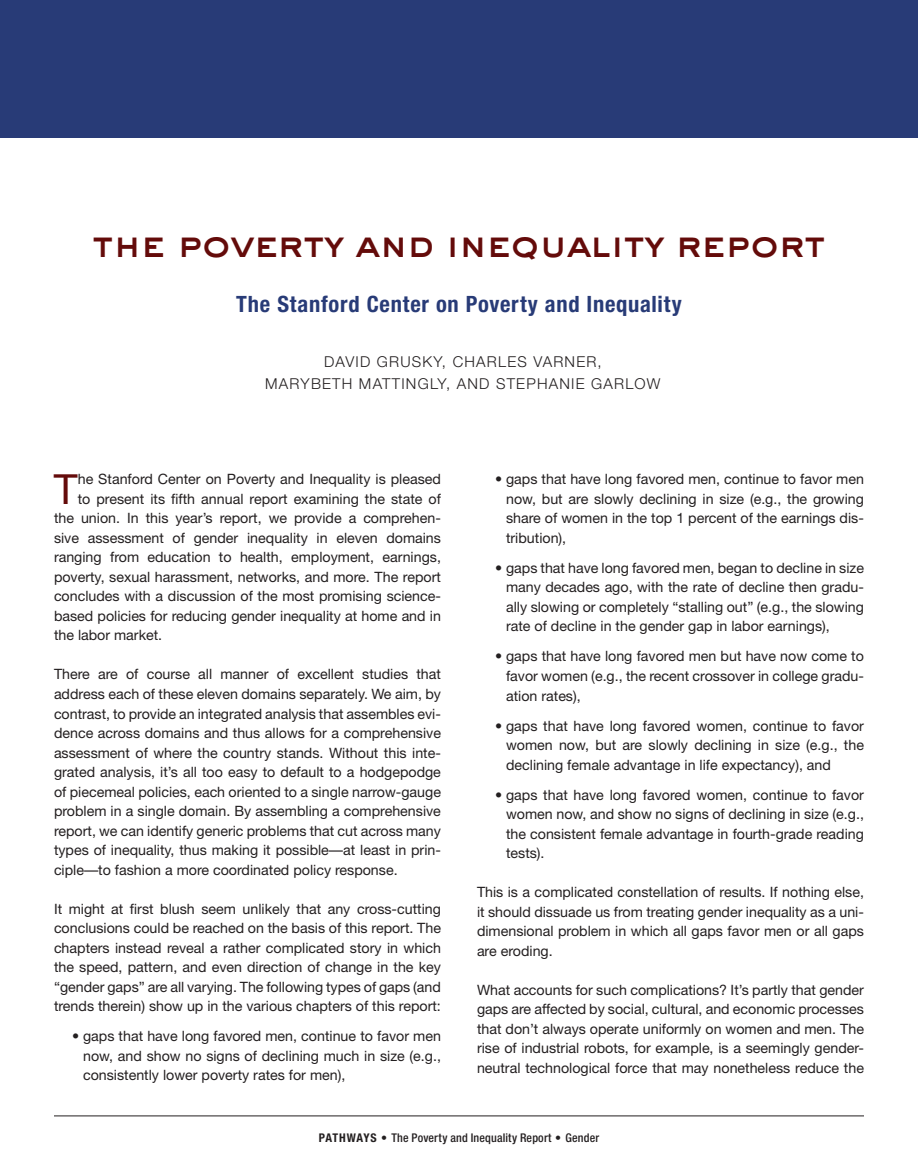
<style>
.page{position:relative;width:918px;height:1175px;background:#fff}
.page>*{position:absolute;margin:0;border:0;box-sizing:border-box;transform-origin:0 0}
.init_cap_para{font:41.55px "Helvetica Neue";color:#640b0a}
.main_title{font:37.5px "AT Sackers Heavy Gothic";letter-spacing:-.05em;color:#640b0a}
.resources{font:700 condensed 22.5px "Helvetica Neue";letter-spacing:.035em;color:#283b77}
.author{font:300 15px/22.5px "Helvetica Neue";letter-spacing:.08em;color:#231f20;text-align:center}
.Main_txt_space{font:14.25px/19.5px "Helvetica Neue";color:#231f20;text-align:justify}
.init_cap_para-2{font:14.25px "Helvetica Neue";color:#231f20}
.t1{font:500 condensed 12px "Helvetica Neue";letter-spacing:.015em;color:#231f20}
.s1{font-weight:700}
</style>
<div class="page">
<hr style="left:54px;top:1115px;width:810px;height:1px;background:#231f20">
<div style="left:0;top:0;width:918px;height:137px;background:#283b77"></div>
<p class="main_title" style="left:92px;top:218px;width:736px">the poverty and inequality report</p>
<p class="resources" style="left:236px;top:290px;width:447px">The Stanford Center on Poverty and Inequality</p>
<p class="author" style="left:265px;top:350px;width:397px">DAVID GRUSKY, CHARLES VARNER,<br>MARYBETH MATTINGLY, AND STEPHANIE GARLOW</p>
<p class="init_cap_para" style="left:54px;top:464px;width:25px">T</p>
<p class="init_cap_para-2" style="left:78px;top:471px;width:365px">he Stanford Center on Poverty and Inequality is pleased</p>
<p class="init_cap_para-2" style="left:78px;top:490px;width:365px">to present its fifth annual report examining the state of</p>
<p class="init_cap_para-2" style="left:54px;top:510px;width:389px">the union. In this year’s report, we provide a comprehen-</p>
<p class="init_cap_para-2" style="left:54px;top:529px;width:389px">sive assessment of gender inequality in eleven domains</p>
<p class="init_cap_para-2" style="left:54px;top:549px;width:389px">ranging from education to health, employment, earnings,</p>
<p class="init_cap_para-2" style="left:54px;top:568px;width:388px">poverty, sexual harassment, networks, and more. The report</p>
<p class="init_cap_para-2" style="left:54px;top:588px;width:389px">concludes with a discussion of the most promising science-</p>
<p class="init_cap_para-2" style="left:54px;top:607px;width:389px">based policies for reducing gender inequality at home and in</p>
<p class="init_cap_para-2" style="left:54px;top:627px;width:110px">the labor market.</p>
<p class="Main_txt_space" style="left:54px;top:664px;width:389px">There are of course all manner of excellent studies that address each of these eleven domains separately. We aim, by contrast, to provide an integrated analysis that assembles evi&shy;dence across domains and thus allows for a comprehensive assessment of where the country stands. Without this inte&shy;grated analysis, it’s all too easy to default to a hodgepodge of piecemeal policies, each oriented to a single narrow-gauge problem in a single domain. By assembling a comprehensive report, we can identify generic problems that cut across many types of inequality, thus making it possible—at least in prin&shy;ciple—to fashion a more coordinated policy response.</p>
<p class="Main_txt_space" style="left:54px;top:898px;width:389px">It might at first blush seem unlikely that any cross-cutting conclusions could be reached on the basis of this report. The chapters instead reveal a rather complicated story in which the speed, pattern, and even direction of change in the key “gender gaps” are all varying. The following types of gaps (and trends therein) show up in the various chapters of this report:</p>
<p class="Main_txt_space" style="left:83px;top:1026px;width:359px;text-indent:-11px">• gaps that have long favored men, continue to favor men now, and show no signs of declining much in size (e.g., consistently lower poverty rates for men),</p>
<p class="Main_txt_space" style="left:506px;top:469px;width:359px;text-indent:-11px">• gaps that have long favored men, continue to favor men now, but are slowly declining in size (e.g., the growing share of women in the top 1 percent of the earnings dis&shy;tribution),</p>
<p class="Main_txt_space" style="left:506px;top:558px;width:359px;text-indent:-11px">• gaps that have long favored men, began to decline in size many decades ago, with the rate of decline then gradu&shy;ally slowing or completely “stalling out” (e.g., the slowing rate of decline in the gender gap in labor earnings),</p>
<p class="Main_txt_space" style="left:506px;top:646px;width:359px;text-indent:-11px">• gaps that have long favored men but have now come to favor women (e.g., the recent crossover in college gradu&shy;ation rates),</p>
<p class="Main_txt_space" style="left:506px;top:715px;width:359px;text-indent:-11px">• gaps that have long favored women, continue to favor women now, but are slowly declining in size (e.g., the declining female advantage in life expectancy), and</p>
<p class="Main_txt_space" style="left:506px;top:784px;width:359px;text-indent:-11px">• gaps that have long favored women, continue to favor women now, and show no signs of declining in size (e.g., the consistent female advantage in fourth-grade reading tests).</p>
<p class="Main_txt_space" style="left:477px;top:882px;width:389px">This is a complicated constellation of results. If nothing else, it should dissuade us from treating gender inequality as a uni&shy;dimensional problem in which all gaps favor men or all gaps are eroding.</p>
<p class="Main_txt_space" style="left:477px;top:979px;width:389px">What accounts for such complications? It’s partly that gender gaps are affected by social, cultural, and economic processes that don’t always operate uniformly on women and men. The rise of industrial robots, for example, is a seemingly gender&shy;neutral technological force that may nonetheless reduce the</p>
<p class="t1" style="left:319px;top:1130px;width:282px"><span class="s1">PATHWAYS •</span> The Poverty and Inequality Report <span class="s1">•</span> Gender</p>
</div>
